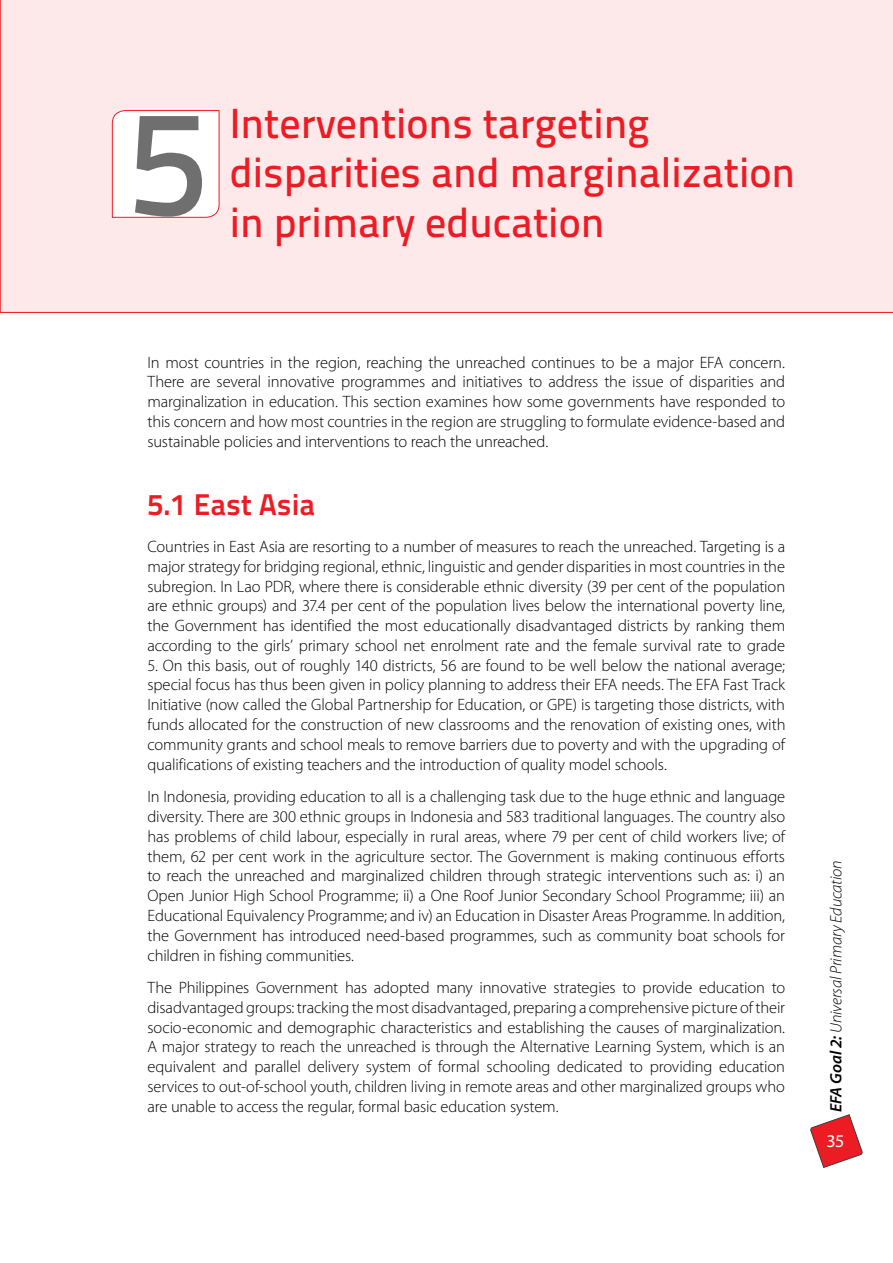
<style>
.page{position:relative;width:893px;height:1263px;background:#fff}
.page>*{position:absolute;margin:0;border:0;box-sizing:border-box;transform-origin:0 0}
.t1{font:150px "Titillium Text 25 L 600 wt";color:#706f6f}
.t2{font:42px/49.5px "Titillium Text 25 L 600 wt";color:#ed1c24}
.t3{font:30px "Titillium Text 25 L 800 wt";color:#ed1c24}
.t4{font:18px "Myriad Pro";color:#fff}
.t5{font:300 16.5px/19.8px "Myriad Pro";letter-spacing:-.01em;color:#000;text-align:justify}
.t6{font:italic 300 16.5px "Myriad Pro";letter-spacing:-.015em;color:#000}
.s1{font-weight:600}
</style>
<div class="page">
<svg style="left:810px;top:1114px;width:53px;height:54px"></svg>
<div style="left:0;top:0;width:893px;height:313px;background:#fde9ea"></div>
<svg style="left:112px;top:110px;width:107px;height:108px"></svg>
<h1 class="t1" style="left:128px;top:108px;width:81px">5</h1>
<h2 class="t2" style="left:230px;top:103px;width:567px">Interventions targeting disparities and marginalization in primary education</h2>
<p class="t5" style="left:148px;top:353px;width:639px">In most countries in the region, reaching the unreached continues to be a major EFA concern.<br>There are several innovative programmes and initiatives to address the issue of disparities and marginalization in education. This section examines how some governments have responded to this concern and how most countries in the region are struggling to formulate evidence-based and sustainable policies and interventions to reach the unreached.</p>
<h3 class="t3" style="left:148px;top:494px;width:169px">5.1 East Asia</h3>
<p class="t5" style="left:148px;top:538px;width:639px">Countries in East Asia are resorting to a number of measures to reach the unreached. Targeting is a major strategy for bridging regional, ethnic, linguistic and gender disparities in most countries in the subregion. In Lao PDR, where there is considerable ethnic diversity (39 per cent of the population are ethnic groups) and 37.4 per cent of the population lives below the international poverty line, the Government has identified the most educationally disadvantaged districts by ranking them according to the girls’ primary school net enrolment rate and the female survival rate to grade</p>
<p class="t5" style="left:148px;top:656px;width:639px">5. On this basis, out of roughly 140 districts, 56 are found to be well below the national average; special focus has thus been given in policy planning to address their EFA needs. The EFA Fast Track Initiative (now called the Global Partnership for Education, or GPE) is targeting those districts, with funds allocated for the construction of new classrooms and the renovation of existing ones, with community grants and school meals to remove barriers due to poverty and with the upgrading of qualifications of existing teachers and the introduction of quality model schools.</p>
<p class="t5" style="left:148px;top:788px;width:639px">In Indonesia, providing education to all is a challenging task due to the huge ethnic and language diversity. There are 300 ethnic groups in Indonesia and 583 traditional languages. The country also has problems of child labour, especially in rural areas, where 79 per cent of child workers live; of them, 62 per cent work in the agriculture sector. The Government is making continuous efforts to reach the unreached and marginalized children through strategic interventions such as: i) an Open Junior High School Programme; ii) a One Roof Junior Secondary School Programme; iii) an Educational Equivalency Programme; and iv) an Education in Disaster Areas Programme. In addition, the Government has introduced need-based programmes, such as community boat schools for children in fishing communities.</p>
<p class="t5" style="left:148px;top:979px;width:639px">The Philippines Government has adopted many innovative strategies to provide education to disadvantaged groups: tracking the most disadvantaged, preparing a comprehensive picture of their socio-economic and demographic characteristics and establishing the causes of marginalization.<br>A major strategy to reach the unreached is through the Alternative Learning System, which is an equivalent and parallel delivery system of formal schooling dedicated to providing education services to out-of-school youth, children living in remote areas and other marginalized groups who are unable to access the regular, formal basic education system.</p>
<p class="t6" style="left:830px;top:1112px;width:254px;rotate:-90deg"><span class="s1">EFA Goal 2:</span> Universal Primary Education</p>
<p class="t4" style="left:826px;top:1134px;width:19px">35</p>
</div>
